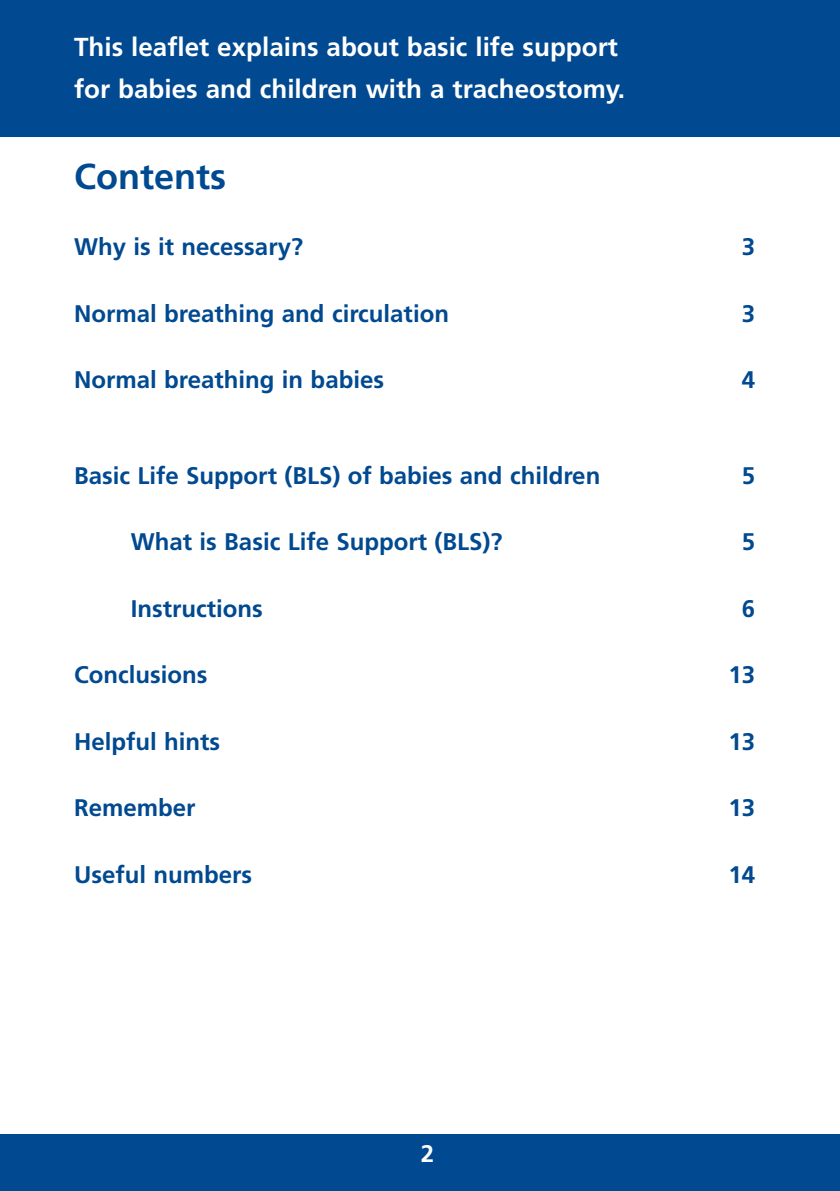
<style>
.page{position:relative;width:840px;height:1191px;background:#fff}
.page>*{position:absolute;margin:0;border:0;box-sizing:border-box;transform-origin:0 0}
.t1{font:700 36px "Frutiger";color:#014990}
.t2{font:700 26px/42px "Frutiger";color:#fff}
.t3{font:700 24px "Frutiger";color:#014990}
.t4{font:700 24px "Frutiger";color:#fff}
</style>
<div class="page">
<div style="left:0;top:0;width:839px;height:136px;background:#014990"></div>
<div style="left:0;top:1134px;width:839px;height:57px;background:#014990"></div>
<p class="t2" style="left:74px;top:26px;width:552px">This leaflet explains about basic life support for babies and children with a tracheostomy.</p>
<h1 class="t1" style="left:74px;top:155px;width:153px">Contents</h1>
<p class="t3" style="left:74px;top:233px;width:230px">Why is it necessary?</p>
<p class="t3" style="left:741px;top:233px;width:15px">3</p>
<p class="t3" style="left:74px;top:299px;width:376px">Normal breathing and circulation</p>
<p class="t3" style="left:741px;top:299px;width:15px">3</p>
<p class="t3" style="left:74px;top:366px;width:311px">Normal breathing in babies</p>
<p class="t3" style="left:741px;top:366px;width:15px">4</p>
<p class="t3" style="left:74px;top:461px;width:527px">Basic Life Support (BLS) of babies and children</p>
<p class="t3" style="left:741px;top:461px;width:15px">5</p>
<p class="t3" style="left:131px;top:528px;width:373px">What is Basic Life Support (BLS)?</p>
<p class="t3" style="left:741px;top:528px;width:15px">5</p>
<p class="t3" style="left:131px;top:594px;width:133px">Instructions</p>
<p class="t3" style="left:741px;top:594px;width:15px">6</p>
<p class="t3" style="left:74px;top:660px;width:135px">Conclusions</p>
<p class="t3" style="left:728px;top:660px;width:28px">13</p>
<p class="t3" style="left:74px;top:727px;width:148px">Helpful hints</p>
<p class="t3" style="left:728px;top:727px;width:28px">13</p>
<p class="t3" style="left:74px;top:793px;width:123px">Remember</p>
<p class="t3" style="left:728px;top:793px;width:28px">13</p>
<p class="t3" style="left:74px;top:860px;width:180px">Useful numbers</p>
<p class="t3" style="left:728px;top:860px;width:28px">14</p>
<p class="t4" style="left:421px;top:1139px;width:15px">2</p>
</div>
